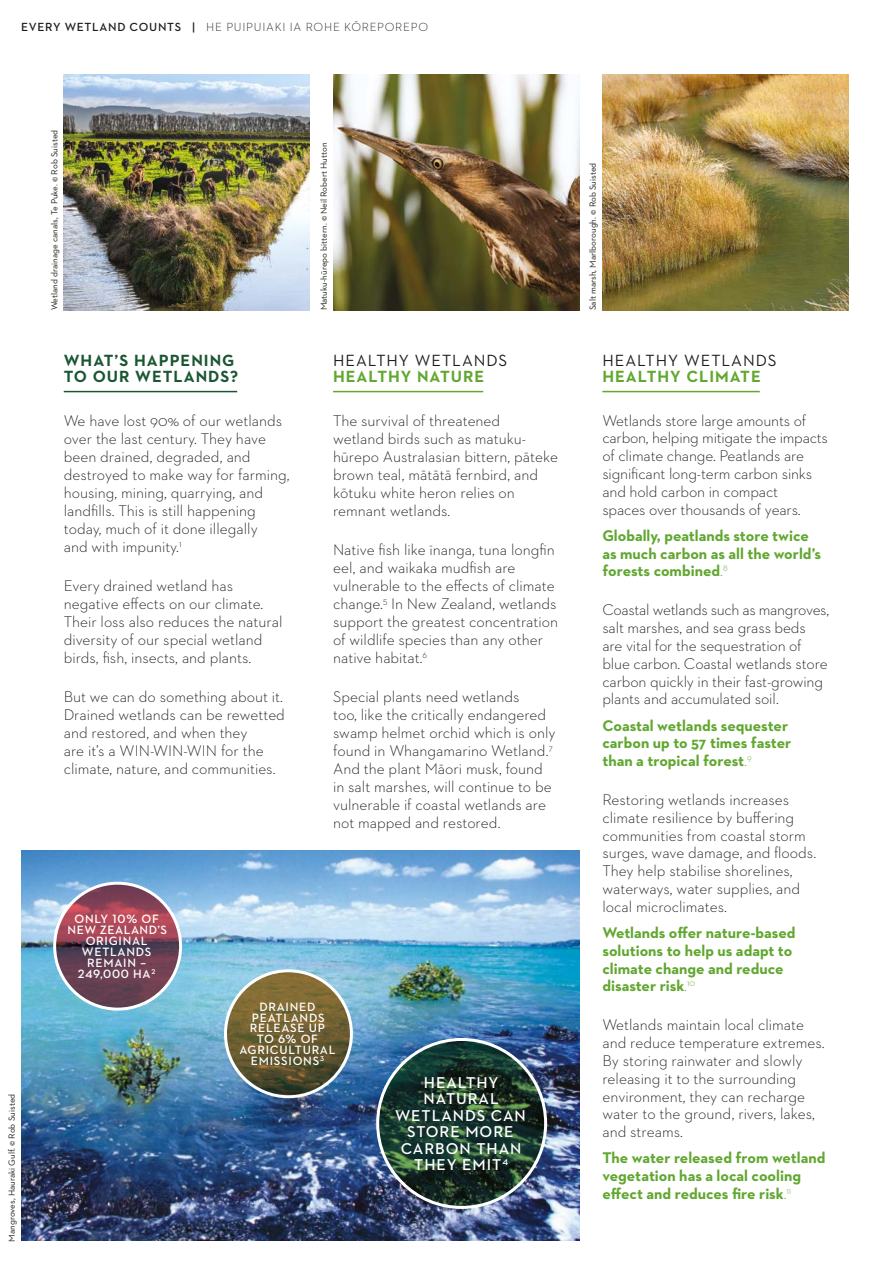
<style>
.page{position:relative;width:893px;height:1263px;background:#fff}
.page>*{position:absolute;margin:0;border:0;box-sizing:border-box;transform-origin:0 0}
.t1{font:16.5px "Neutraface 2 Text";letter-spacing:.06em;color:#1d1d1b}
.t2{font:700 16.5px/16.5px "Neutraface 2 Text";letter-spacing:.06em;color:#1a5633}
.t3{font:700 16.5px "Neutraface 2 Text";letter-spacing:.06em;color:#61a730}
.t4{font:600 15.9px/16.5px "Neutraface 2 Text";letter-spacing:.06em;color:#fff;text-align:center}
.t5{font:300 15.75px/18px "Neutraface 2 Text";color:#1d1d1b}
.t6{font:700 15.75px/17.9px "Neutraface 2 Text";color:#61a730}
.t7{font:600 12.3px/10.9px "Neutraface 2 Text";letter-spacing:.06em;color:#fff;text-align:center}
.t8{font:300 12px "Neutraface 2 Text";letter-spacing:.06em;color:#1d1d1b}
.t9{font:9px "Neutraface 2 Text";color:#1d1d1b}
.s1{font-weight:600}
.s2{font-weight:300}
</style>
<div class="page">
<img style="left:21px;top:850px;width:558px;height:391px">
<svg style="left:55px;top:883px;width:126px;height:126px;background:#804859"></svg>
<svg style="left:225px;top:971px;width:126px;height:126px;background:#706237"></svg>
<svg style="left:378px;top:1039px;width:168px;height:168px;background:#233e32"></svg>
<hr style="left:64px;top:391px;width:173px;height:1px;background:#1a5633">
<hr style="left:333px;top:391px;width:150px;height:1px;background:#61a730">
<img style="left:64px;top:74px;width:246px;height:236px">
<img style="left:333px;top:74px;width:246px;height:236px">
<img style="left:602px;top:74px;width:246px;height:236px">
<hr style="left:602px;top:391px;width:158px;height:1px;background:#61a730">
<div style="left:53px;top:882px;width:129px;height:128px;border:3px solid #fff;border-radius:50%"></div>
<div style="left:224px;top:969px;width:129px;height:129px;border:3px solid #fff;border-radius:50%"></div>
<p class="t8" style="left:21px;top:19px;width:408px"><span class="s1">EVERY WETLAND COUNTS |</span> HE PUIPUIAKI IA ROHE KŌREPOREPO</p>
<p class="t9" style="left:6px;top:1242px;width:149px;rotate:-90deg">Mangroves, Hauraki Gulf. © Rob Suisted</p>
<p class="t9" style="left:49px;top:310px;width:182px;rotate:-90deg">Wetland drainage canals, Te Puke. © Rob Suisted</p>
<p class="t2" style="left:64px;top:352px;width:176px">WHAT’S HAPPENING<br>TO OUR WETLANDS?</p>
<p class="t5" style="left:64px;top:411px;width:227px">We have lost 90% of our wetlands over the last century. They have been drained, degraded, and destroyed to make way for farming, housing, mining, quarrying, and landfills. This is still happening today, much of it done illegally<br>and with impunity.<sup>1</sup></p>
<p class="t5" style="left:64px;top:577px;width:220px">Every drained wetland has negative effects on our climate.<br>Their loss also reduces the natural diversity of our special wetland birds, fish, insects, and plants.</p>
<p class="t5" style="left:64px;top:688px;width:223px">But we can do something about it.<br>Drained wetlands can be rewetted and restored, and when they<br>are it’s a WIN-WIN-WIN for the climate, nature, and communities.</p>
<p class="t9" style="left:318px;top:310px;width:169px;rotate:-90deg">Matuku-hūrepo bittern. © Neil Robert Hutton</p>
<p class="t1" style="left:333px;top:350px;width:176px">HEALTHY WETLANDS</p>
<p class="t3" style="left:333px;top:366px;width:153px">HEALTHY NATURE</p>
<p class="t5" style="left:333px;top:411px;width:227px">The survival of threatened<br>wetland birds such as matuku&shy;hūrepo Australasian bittern, pāteke brown teal, mātātā fernbird, and kōtuku white heron relies on remnant wetlands.</p>
<p class="t5" style="left:333px;top:541px;width:226px">Native fish like īnanga, tuna longfin eel, and waikaka mudfish are vulnerable to the effects of climate change.<sup>5</sup> In New Zealand, wetlands support the greatest concentration of wildlife species than any other native habitat.<sup>6</sup></p>
<p class="t5" style="left:333px;top:688px;width:224px">Special plants need wetlands<br>too, like the critically endangered swamp helmet orchid which is only found in Whangamarino Wetland.<sup>7<br></sup>And the plant Māori musk, found in salt marshes, will continue to be vulnerable if coastal wetlands are not mapped and restored.</p>
<p class="t7" style="left:68px;top:913px;width:101px">ONLY 10% OF<br>NEW ZEALAND’S<br>ORIGINAL<br>WETLANDS<br>REMAIN –<br>249,000 HA<sup>2</sup></p>
<p class="t7" style="left:239px;top:1001px;width:98px">DRAINED<br>PEATLANDS<br>RELEASE UP<br>TO 6% OF<br>AGRICULTURAL<br>EMISSIONS<sup>3</sup></p>
<p class="t4" style="left:395px;top:1074px;width:132px">HEALTHY<br>NATURAL<br>WETLANDS CAN<br>STORE MORE<br>CARBON THAN<br>THEY EMIT<sup>4</sup></p>
<p class="t9" style="left:587px;top:310px;width:149px;rotate:-90deg">Salt marsh, Marlborough. © Rob Suisted</p>
<p class="t1" style="left:602px;top:350px;width:176px">HEALTHY WETLANDS</p>
<p class="t3" style="left:602px;top:366px;width:160px">HEALTHY CLIMATE</p>
<p class="t5" style="left:602px;top:411px;width:227px">Wetlands store large amounts of carbon, helping mitigate the impacts of climate change. Peatlands are significant long-term carbon sinks and hold carbon in compact<br>spaces over thousands of years.</p>
<p class="t6" style="left:602px;top:526px;width:220px">Globally, peatlands store twice as much carbon as all the world’s forests combined<span class="s2">.</span><sup>8</sup></p>
<p class="t5" style="left:602px;top:601px;width:228px">Coastal wetlands such as mangroves, salt marshes, and sea grass beds are vital for the sequestration of blue carbon. Coastal wetlands store carbon quickly in their fast-growing plants and accumulated soil.</p>
<p class="t6" style="left:602px;top:716px;width:190px">Coastal wetlands sequester carbon up to 57 times faster than a tropical forest<span class="s2">.</span><sup>9</sup></p>
<p class="t5" style="left:602px;top:791px;width:215px">Restoring wetlands increases climate resilience by buffering communities from coastal storm surges, wave damage, and floods.<br>They help stabilise shorelines, waterways, water supplies, and local microclimates.</p>
<p class="t6" style="left:602px;top:924px;width:195px">Wetlands offer nature-based solutions to help us adapt to climate change and reduce disaster risk<span class="s2">.</span><sup>10</sup></p>
<p class="t5" style="left:602px;top:1016px;width:224px">Wetlands maintain local climate and reduce temperature extremes.<br>By storing rainwater and slowly releasing it to the surrounding environment, they can recharge water to the ground, rivers, lakes, and streams.</p>
<p class="t6" style="left:602px;top:1149px;width:224px">The water released from wetland vegetation has a local cooling effect and reduces fire risk<span class="s2">.</span><sup>11</sup></p>
</div>
